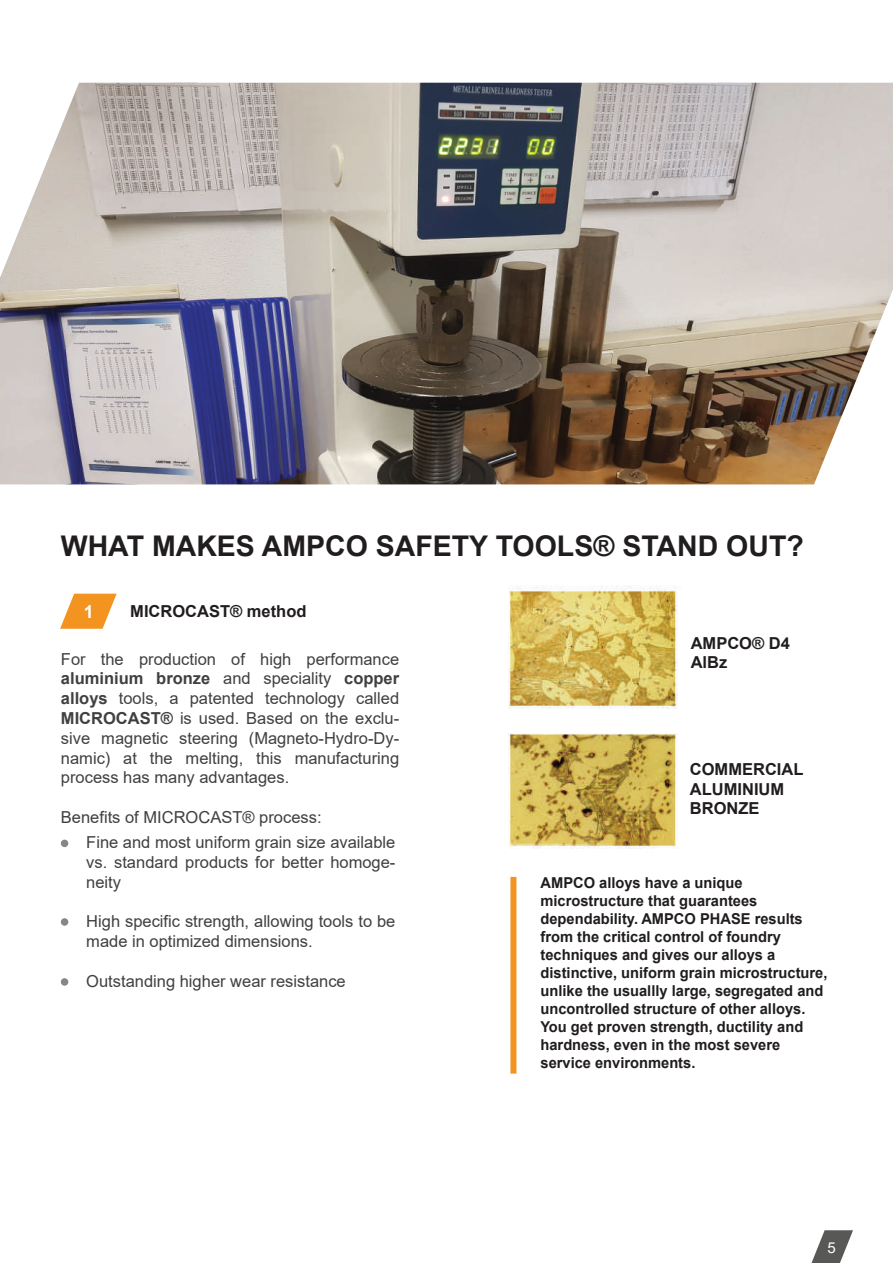
<style>
.page{position:relative;width:893px;height:1263px;background:#fff}
.page>*{position:absolute;margin:0;border:0;box-sizing:border-box;transform-origin:0 0}
.t1{font:700 28.5px "Arial";color:#211d1e}
.t2{font:700 18px "Arial";color:#fff}
.t3{font:16.5px/19.8px "Arial";color:#413f41}
.t4{font:700 16.5px/19.8px "Arial";color:#211d1e}
.t5{font:700 15px/18px "Arial";color:#211d1e}
.t6{font:15px "Arial";color:#fff}
.s1{font-weight:700}
</style>
<div class="page">
<svg style="left:811px;top:1230px;width:42px;height:33px"></svg>
<img style="left:0;top:83px;width:893px;height:401px">
<svg style="left:60px;top:594px;width:57px;height:35px"></svg>
<div style="left:61px;top:840px;width:7px;height:7px;background:#888787;border-radius:50%"></div>
<div style="left:61px;top:918px;width:7px;height:8px;background:#888787;border-radius:50%"></div>
<div style="left:61px;top:978px;width:7px;height:8px;background:#888787;border-radius:50%"></div>
<div style="left:510px;top:877px;width:6px;height:196px;background:#f39320"></div>
<img style="left:508px;top:585px;width:170px;height:264px">
<h1 class="t1" style="left:61px;top:526px;width:745px">WHAT MAKES AMPCO SAFETY TOOLS® STAND OUT?</h1>
<p class="t2" style="left:84px;top:598px;width:12px">1</p>
<p class="t4" style="left:130px;top:602px;width:178px">MICROCAST® method</p>
<p class="t3" style="left:61px;top:649px;width:340px;text-align:justify">For the production of high performance <span class="s1">aluminium bronze</span> and speciality <span class="s1">copper alloys</span> tools, a patented technology called <span class="s1">MICROCAST®</span> is used. Based on the exclu&shy;sive magnetic steering (Magneto-Hydro-Dy&shy;namic) at the melting, this manufacturing process has many advantages.</p>
<p class="t3" style="left:86px;top:804px;width:311px;line-height:25.2px;text-indent:-25px">Benefits of MICROCAST® process:<br>Fine and most uniform grain size available</p>
<p class="t3" style="left:86px;top:852px;width:311px">vs. standard products for better homoge&shy;neity</p>
<p class="t3" style="left:86px;top:912px;width:311px">High specific strength, allowing tools to be made in optimized dimensions.</p>
<p class="t3" style="left:86px;top:971px;width:261px">Outstanding higher wear resistance</p>
<p class="t4" style="left:691px;top:633px;width:101px">AMPCO® D4<br>AlBz</p>
<p class="t4" style="left:690px;top:759px;width:115px">COMMERCIAL<br>ALUMINIUM<br>BRONZE</p>
<p class="t5" style="left:540px;top:873px;width:288px">AMPCO alloys have a unique microstructure that guarantees dependability. AMPCO PHASE results from the critical control of foundry techniques and gives our alloys a distinctive, uniform grain microstructure, unlike the usuallly large, segregated and uncontrolled structure of other alloys.<br>You get proven strength, ductility and hardness, even in the most severe service environments.</p>
<p class="t6" style="left:828px;top:1237px;width:10px">5</p>
</div>
